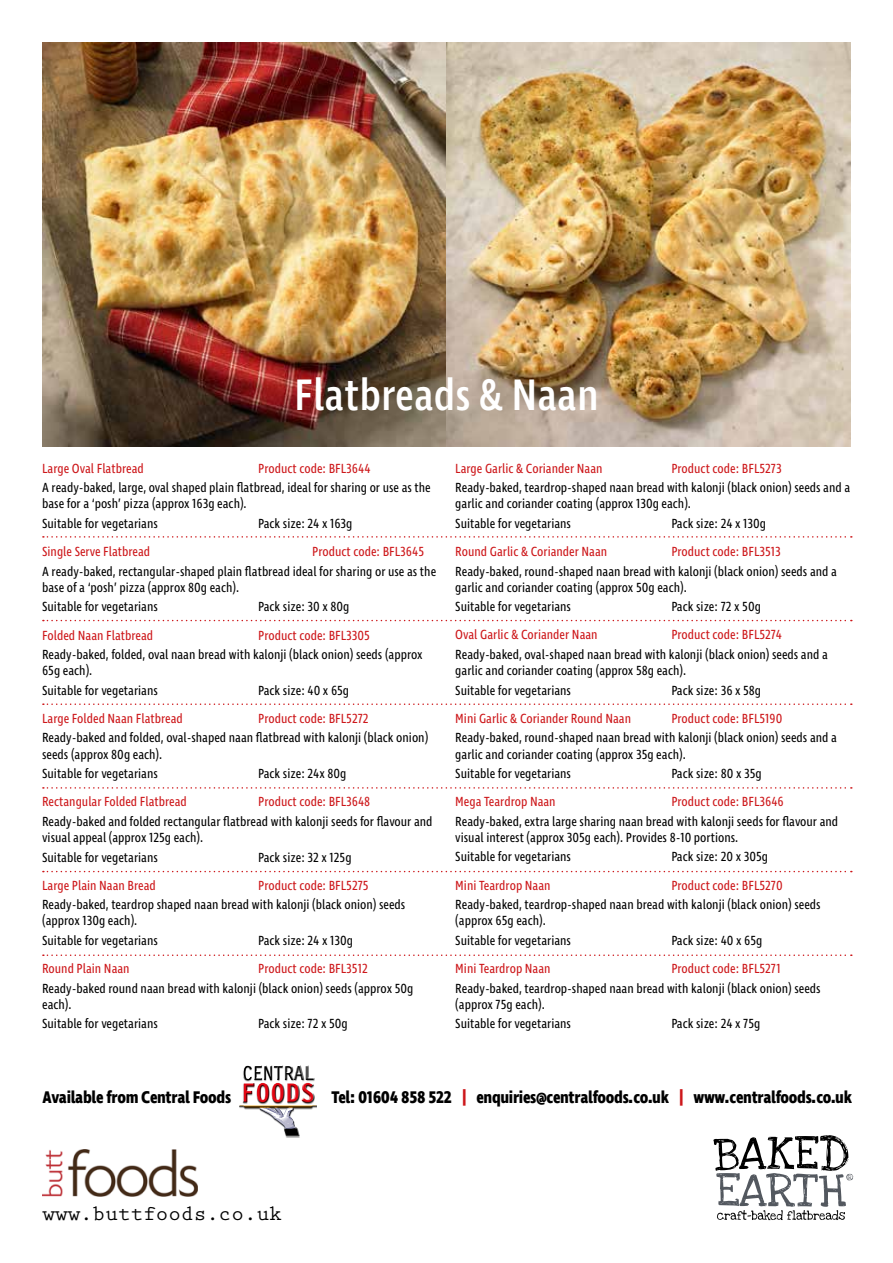
<style>
.page{position:relative;width:893px;height:1263px;background:#fff}
.page>*{position:absolute;margin:0;border:0;box-sizing:border-box;transform-origin:0 0}
.t1{font:500 45px "Ingra Cd";color:#fff}
.t2{font:700 21px "Prestige Elite Std";color:#000}
.t3{font:700 17.25px "Ingra Cd";letter-spacing:-.02em;color:#000}
.t4{font:13.5px/16.2px "Ingra Cd";color:#000}
.t5{font:13.5px "Ingra Cd";color:#cd171a}
.s1{color:#cd171a}
</style>
<div class="page">
<img style="left:43px;top:43px;width:807px;height:403px">
<img style="left:43px;top:1149px;width:155px;height:47px">
<svg style="left:713px;top:1135px;width:140px;height:85px"></svg>
<svg style="left:43px;top:536px;width:809px;height:2px"></svg>
<svg style="left:43px;top:620px;width:809px;height:1px"></svg>
<svg style="left:43px;top:703px;width:809px;height:2px"></svg>
<svg style="left:43px;top:787px;width:809px;height:2px"></svg>
<svg style="left:43px;top:871px;width:809px;height:1px"></svg>
<svg style="left:43px;top:954px;width:809px;height:2px"></svg>
<svg style="left:239px;top:1066px;width:78px;height:70px"></svg>
<h1 class="t1" style="left:294px;top:367px;width:306px">Flatbreads &amp; Naan</h1>
<p class="t5" style="left:42px;top:460px;width:103px">Large Oval Flatbread</p>
<p class="t5" style="left:258px;top:460px;width:114px">Product code: BFL3644</p>
<p class="t4" style="left:42px;top:480px;width:390px">A ready-baked, large, oval shaped plain flatbread, ideal for sharing or use as the base for a ‘posh’ pizza (approx 163g each).</p>
<p class="t4" style="left:42px;top:516px;width:117px">Suitable for vegetarians</p>
<p class="t4" style="left:258px;top:516px;width:96px">Pack size: 24 x 163g</p>
<p class="t5" style="left:42px;top:543px;width:110px">Single Serve Flatbread</p>
<p class="t5" style="left:312px;top:543px;width:113px">Product code: BFL3645</p>
<p class="t4" style="left:42px;top:564px;width:396px">A ready-baked, rectangular-shaped plain flatbread ideal for sharing or use as the base of a ‘posh’ pizza (approx 80g each).</p>
<p class="t4" style="left:42px;top:599px;width:117px">Suitable for vegetarians</p>
<p class="t4" style="left:258px;top:599px;width:93px">Pack size: 30 x 80g</p>
<p class="t5" style="left:42px;top:627px;width:113px">Folded Naan Flatbread</p>
<p class="t5" style="left:258px;top:627px;width:113px">Product code: BFL3305</p>
<p class="t4" style="left:42px;top:647px;width:382px">Ready-baked, folded, oval naan bread with kalonji (black onion) seeds (approx<br>65g each).</p>
<p class="t4" style="left:42px;top:683px;width:117px">Suitable for vegetarians</p>
<p class="t4" style="left:258px;top:683px;width:93px">Pack size: 40 x 65g</p>
<p class="t5" style="left:42px;top:710px;width:142px">Large Folded Naan Flatbread</p>
<p class="t5" style="left:258px;top:710px;width:112px">Product code: BFL5272</p>
<p class="t4" style="left:42px;top:730px;width:388px">Ready-baked and folded, oval-shaped naan flatbread with kalonji (black onion) seeds (approx 80g each).</p>
<p class="t4" style="left:42px;top:766px;width:117px">Suitable for vegetarians</p>
<p class="t4" style="left:258px;top:766px;width:90px">Pack size: 24x 80g</p>
<p class="t5" style="left:42px;top:793px;width:146px">Rectangular Folded Flatbread</p>
<p class="t5" style="left:258px;top:793px;width:114px">Product code: BFL3648</p>
<p class="t4" style="left:42px;top:814px;width:392px">Ready-baked and folded rectangular flatbread with kalonji seeds for flavour and visual appeal (approx 125g each).</p>
<p class="t4" style="left:42px;top:849px;width:117px">Suitable for vegetarians</p>
<p class="t4" style="left:258px;top:849px;width:95px">Pack size: 32 x 125g</p>
<p class="t5" style="left:42px;top:877px;width:115px">Large Plain Naan Bread</p>
<p class="t5" style="left:258px;top:877px;width:112px">Product code: BFL5275</p>
<p class="t4" style="left:42px;top:897px;width:365px">Ready-baked, teardrop shaped naan bread with kalonji (black onion) seeds (approx 130g each).</p>
<p class="t4" style="left:42px;top:933px;width:117px">Suitable for vegetarians</p>
<p class="t4" style="left:258px;top:933px;width:96px">Pack size: 24 x 130g</p>
<p class="t5" style="left:42px;top:960px;width:89px">Round Plain Naan</p>
<p class="t5" style="left:258px;top:960px;width:111px">Product code: BFL3512</p>
<p class="t4" style="left:42px;top:981px;width:373px">Ready-baked round naan bread with kalonji (black onion) seeds (approx 50g each).</p>
<p class="t4" style="left:42px;top:1016px;width:117px">Suitable for vegetarians</p>
<p class="t4" style="left:258px;top:1016px;width:91px">Pack size: 72 x 50g</p>
<p class="t5" style="left:455px;top:460px;width:149px">Large Garlic &amp; Coriander Naan</p>
<p class="t5" style="left:671px;top:460px;width:112px">Product code: BFL5273</p>
<p class="t4" style="left:455px;top:480px;width:396px">Ready-baked, teardrop-shaped naan bread with kalonji (black onion) seeds and a garlic and coriander coating (approx 130g each).</p>
<p class="t4" style="left:455px;top:516px;width:117px">Suitable for vegetarians</p>
<p class="t4" style="left:671px;top:516px;width:96px">Pack size: 24 x 130g</p>
<p class="t5" style="left:455px;top:543px;width:153px">Round Garlic &amp; Coriander Naan</p>
<p class="t5" style="left:671px;top:543px;width:111px">Product code: BFL3513</p>
<p class="t4" style="left:455px;top:564px;width:383px">Ready-baked, round-shaped naan bread with kalonji (black onion) seeds and a garlic and coriander coating (approx 50g each).</p>
<p class="t4" style="left:455px;top:599px;width:117px">Suitable for vegetarians</p>
<p class="t4" style="left:671px;top:599px;width:91px">Pack size: 72 x 50g</p>
<p class="t5" style="left:455px;top:626px;width:144px">Oval Garlic &amp; Coriander Naan</p>
<p class="t5" style="left:671px;top:626px;width:112px">Product code: BFL5274</p>
<p class="t4" style="left:455px;top:647px;width:374px">Ready-baked, oval-shaped naan bread with kalonji (black onion) seeds and a garlic and coriander coating (approx 58g each).</p>
<p class="t4" style="left:455px;top:683px;width:117px">Suitable for vegetarians</p>
<p class="t4" style="left:671px;top:683px;width:91px">Pack size: 36 x 58g</p>
<p class="t5" style="left:455px;top:710px;width:177px">Mini Garlic &amp; Coriander Round Naan</p>
<p class="t5" style="left:671px;top:710px;width:113px">Product code: BFL5190</p>
<p class="t4" style="left:455px;top:730px;width:383px">Ready-baked, round-shaped naan bread with kalonji (black onion) seeds and a garlic and coriander coating (approx 35g each).</p>
<p class="t4" style="left:455px;top:766px;width:117px">Suitable for vegetarians</p>
<p class="t4" style="left:671px;top:766px;width:92px">Pack size: 80 x 35g</p>
<p class="t5" style="left:455px;top:793px;width:102px">Mega Teardrop Naan</p>
<p class="t5" style="left:671px;top:793px;width:114px">Product code: BFL3646</p>
<p class="t4" style="left:455px;top:814px;width:384px">Ready-baked, extra large sharing naan bread with kalonji seeds for flavour and visual interest (approx 305g each). Provides 8-10 portions.</p>
<p class="t4" style="left:455px;top:849px;width:117px">Suitable for vegetarians</p>
<p class="t4" style="left:671px;top:849px;width:98px">Pack size: 20 x 305g</p>
<p class="t5" style="left:455px;top:877px;width:97px">Mini Teardrop Naan</p>
<p class="t5" style="left:671px;top:877px;width:113px">Product code: BFL5270</p>
<p class="t4" style="left:455px;top:897px;width:367px">Ready-baked, teardrop-shaped naan bread with kalonji (black onion) seeds (approx 65g each).</p>
<p class="t4" style="left:455px;top:933px;width:117px">Suitable for vegetarians</p>
<p class="t4" style="left:671px;top:933px;width:93px">Pack size: 40 x 65g</p>
<p class="t5" style="left:455px;top:960px;width:97px">Mini Teardrop Naan</p>
<p class="t5" style="left:671px;top:960px;width:111px">Product code: BFL5271</p>
<p class="t4" style="left:455px;top:980px;width:367px">Ready-baked, teardrop-shaped naan bread with kalonji (black onion) seeds (approx 75g each).</p>
<p class="t4" style="left:455px;top:1016px;width:117px">Suitable for vegetarians</p>
<p class="t4" style="left:671px;top:1016px;width:91px">Pack size: 24 x 75g</p>
<p class="t3" style="left:43px;top:1086px;width:190px">Available from Central Foods</p>
<p class="t3" style="left:331px;top:1086px;width:522px">Tel: 01604 858 522 <span class="s1">|</span> enquiries@centralfoods.co.uk <span class="s1">|</span> www.centralfoods.co.uk</p>
<h2 class="t2" style="left:43px;top:1203px;width:241px">www.buttfoods.co.uk</h2>
</div>
